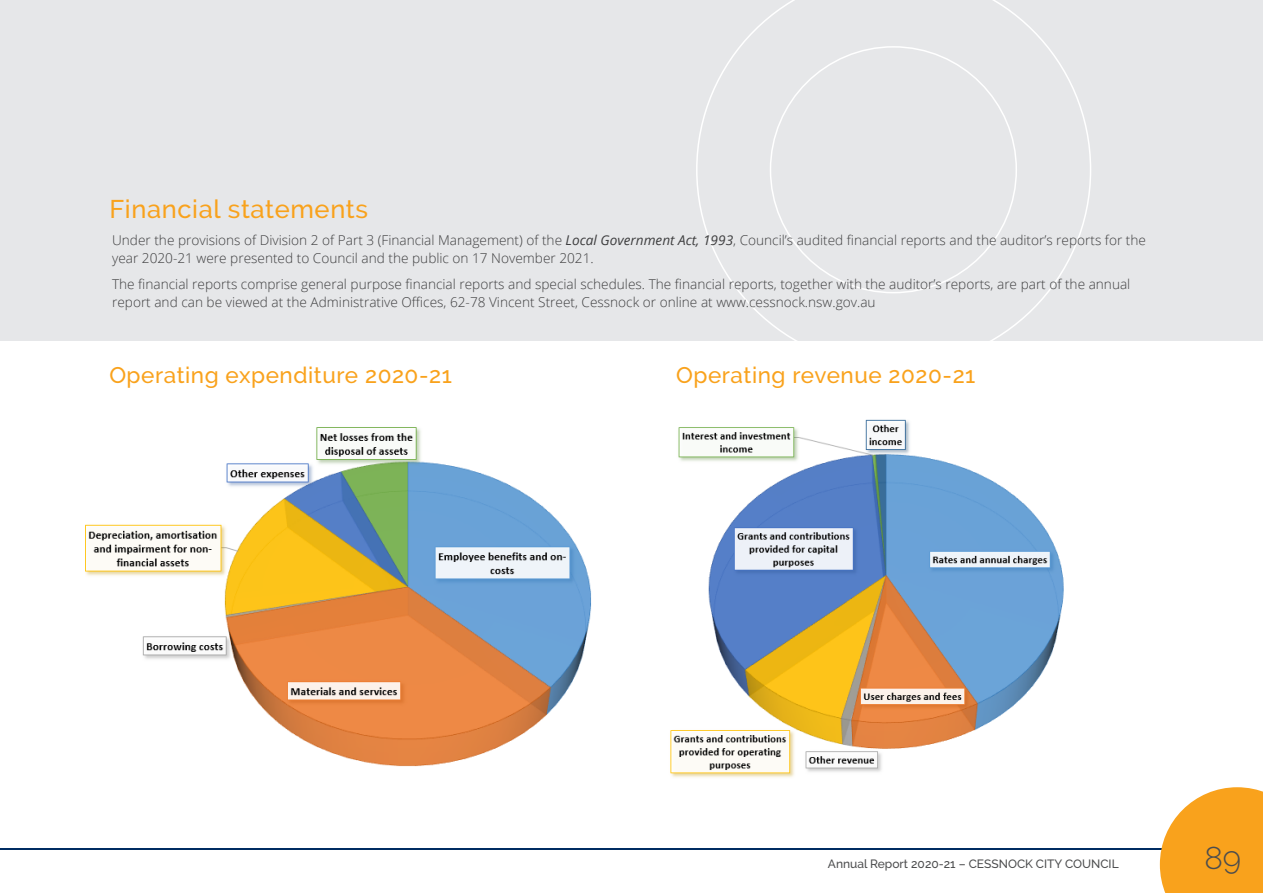
<style>
.page{position:relative;width:1263px;height:893px;background:#fff}
.page>*{position:absolute;margin:0;border:0;box-sizing:border-box;transform-origin:0 0}
.t1{font:300 31.5px "Raleway";color:#4b4c4d}
.Body_Sub-Heading{font:500 25.5px "Raleway";letter-spacing:.025em;color:#f9a21c}
.Body_Sub-Heading-2{font:500 22.5px "Raleway";letter-spacing:.025em;color:#f9a21c}
.BodyCopy{font:300 13.5px/18px "Open Sans";color:#3e3e3f}
.t2{font:500 12px "Raleway";color:#4b4c4d}
.s1{font-weight:400;font-style:italic}
</style>
<div class="page">
<hr style="left:0;top:848px;width:1210px;height:2px;background:#002c62">
<svg style="left:1160px;top:787px;width:103px;height:106px;background:#f9ad38"></svg>
<div style="left:0;top:0;width:1263px;height:341px;background:#e6e7e9"></div>
<svg style="left:696px;top:0;width:395px;height:341px"></svg>
<img style="left:85px;top:427px;width:506px;height:340px">
<img style="left:670px;top:419px;width:394px;height:359px">
<p class="Body_Sub-Heading" style="left:109px;top:194px;width:260px">Financial statements</p>
<p class="BodyCopy" style="left:112px;top:230px;width:1035px">Under the provisions of Division 2 of Part 3 (Financial Management) of the <span class="s1">Local Government Act, 1993</span>, Council’s audited financial reports and the auditor’s reports for the year 2020-21 were presented to Council and the public on 17 November 2021.</p>
<p class="BodyCopy" style="left:112px;top:275px;width:1020px">The financial reports comprise general purpose financial reports and special schedules. The financial reports, together with the auditor’s reports, are part of the annual report and can be viewed at the Administrative Offices, 62-78 Vincent Street, Cessnock or online at www.cessnock.nsw.gov.au</p>
<p class="Body_Sub-Heading-2" style="left:109px;top:362px;width:344px">Operating expenditure 2020-21</p>
<p class="Body_Sub-Heading-2" style="left:676px;top:362px;width:301px">Operating revenue 2020-21</p>
<p class="t2" style="left:828px;top:857px;width:292px">Annual Report 2020-21 – CESSNOCK CITY COUNCIL</p>
<h1 class="t1" style="left:1204px;top:839px;width:38px">89</h1>
</div>
